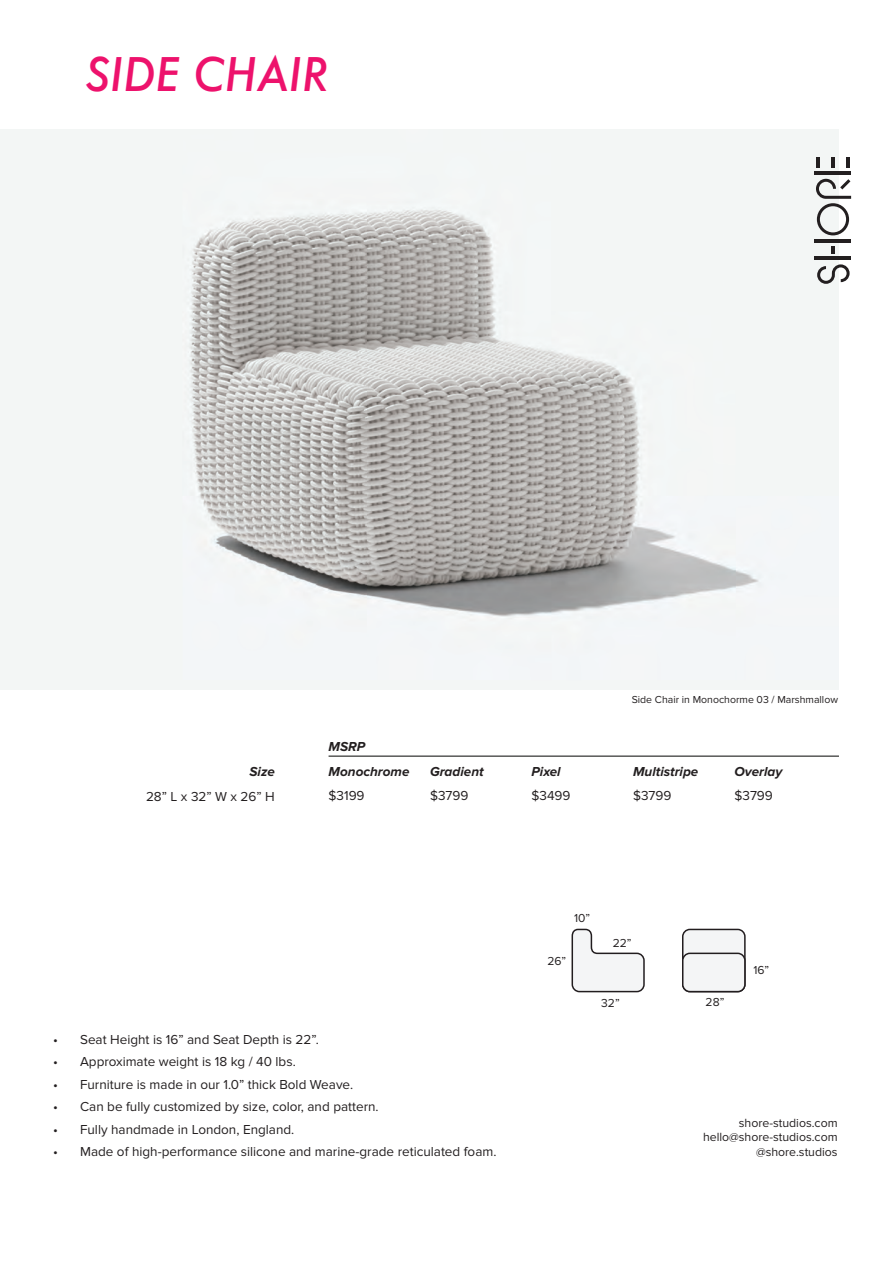
<style>
.page{position:relative;width:893px;height:1263px;background:#fff}
.page>*{position:absolute;margin:0;border:0;box-sizing:border-box;transform-origin:0 0}
.t1{font:italic 500 45px "Futura";color:#ed126c}
.t2{font:13.5px "Proxima Nova";color:#231f20}
.t3{font:italic 700 13.5px/25.2px "Proxima Nova";color:#231f20}
.t4{font:12.3px/14.7px "Proxima Nova";color:#231f20;text-align:right}
.t5{font:12px "Proxima Nova";color:#231f20}
.t6{font:10.5px "Proxima Nova";color:#231f20}
</style>
<div class="page">
<img style="left:0;top:129px;width:839px;height:560px">
<hr style="left:329px;top:756px;width:510px;height:1px;background:#040503">
<svg style="left:571px;top:928px;width:74px;height:65px"></svg>
<div style="left:683px;top:929px;width:62px;height:62px;background:#f4f5f6;border-radius:7px"></div>
<div style="left:682px;top:929px;width:64px;height:63px;border:2px solid #221d1f;border-radius:7px"></div>
<div style="left:683px;top:953px;width:62px;height:38px;background:#f4f5f6;border-radius:7px"></div>
<div style="left:682px;top:952px;width:64px;height:40px;border:2px solid #221d1f;border-radius:7px"></div>
<hr style="left:815px;top:257px;width:36px;height:3px;background:#231f20">
<hr style="left:815px;top:240px;width:36px;height:3px;background:#231f20">
<hr style="left:815px;top:171px;width:36px;height:3px;background:#231f20">
<svg style="left:817px;top:157px;width:3px;height:11px"></svg>
<svg style="left:816px;top:179px;width:35px;height:56px"></svg>
<svg style="left:846px;top:157px;width:3px;height:11px"></svg>
<svg style="left:831px;top:157px;width:3px;height:11px"></svg>
<svg style="left:832px;top:246px;width:3px;height:7px"></svg>
<svg style="left:817px;top:264px;width:33px;height:20px"></svg>
<h1 class="t1" style="left:85px;top:43px;width:245px">SIDE CHAIR</h1>
<p class="t3" style="left:329px;top:734px;width:82px">MSRP<br>Monochrome</p>
<p class="t3" style="left:249px;top:759px;width:27px">Size</p>
<p class="t2" style="left:146px;top:789px;width:130px">28” L x 32” W x 26” H</p>
<p class="t2" style="left:329px;top:788px;width:38px">$3199</p>
<p class="t6" style="left:632px;top:693px;width:208px">Side Chair in Monochorme 03 / Marshmallow</p>
<p class="t3" style="left:430px;top:759px;width:55px">Gradient</p>
<p class="t3" style="left:531px;top:759px;width:31px">Pixel</p>
<p class="t3" style="left:633px;top:759px;width:67px">Multistripe</p>
<p class="t2" style="left:430px;top:788px;width:40px">$3799</p>
<p class="t2" style="left:531px;top:788px;width:41px">$3499</p>
<p class="t2" style="left:633px;top:788px;width:40px">$3799</p>
<p class="t3" style="left:734px;top:759px;width:49px">Overlay</p>
<p class="t2" style="left:734px;top:788px;width:40px">$3799</p>
<p class="t5" style="left:574px;top:911px;width:18px">10”</p>
<p class="t5" style="left:547px;top:954px;width:20px">26”</p>
<p class="t5" style="left:613px;top:936px;width:20px">22”</p>
<p class="t5" style="left:601px;top:996px;width:20px">32”</p>
<p class="t5" style="left:706px;top:995px;width:20px">28”</p>
<p class="t5" style="left:753px;top:963px;width:17px">16”</p>
<p class="t2" style="left:53px;top:1032px;width:267px">• Seat Height is 16” and Seat Depth is 22”.</p>
<p class="t2" style="left:53px;top:1054px;width:244px">• Approximate weight is 18 kg / 40 lbs.</p>
<p class="t2" style="left:53px;top:1077px;width:302px">• Furniture is made in our 1.0” thick Bold Weave.</p>
<p class="t2" style="left:53px;top:1099px;width:327px">• Can be fully customized by size, color, and pattern.</p>
<p class="t2" style="left:53px;top:1122px;width:243px">• Fully handmade in London, England.</p>
<p class="t2" style="left:53px;top:1144px;width:445px">• Made of high-performance silicone and marine-grade reticulated foam.</p>
<p class="t4" style="left:703px;top:1115px;width:136px">shore-studios.com hello@shore-studios.com @shore.studios</p>
</div>
